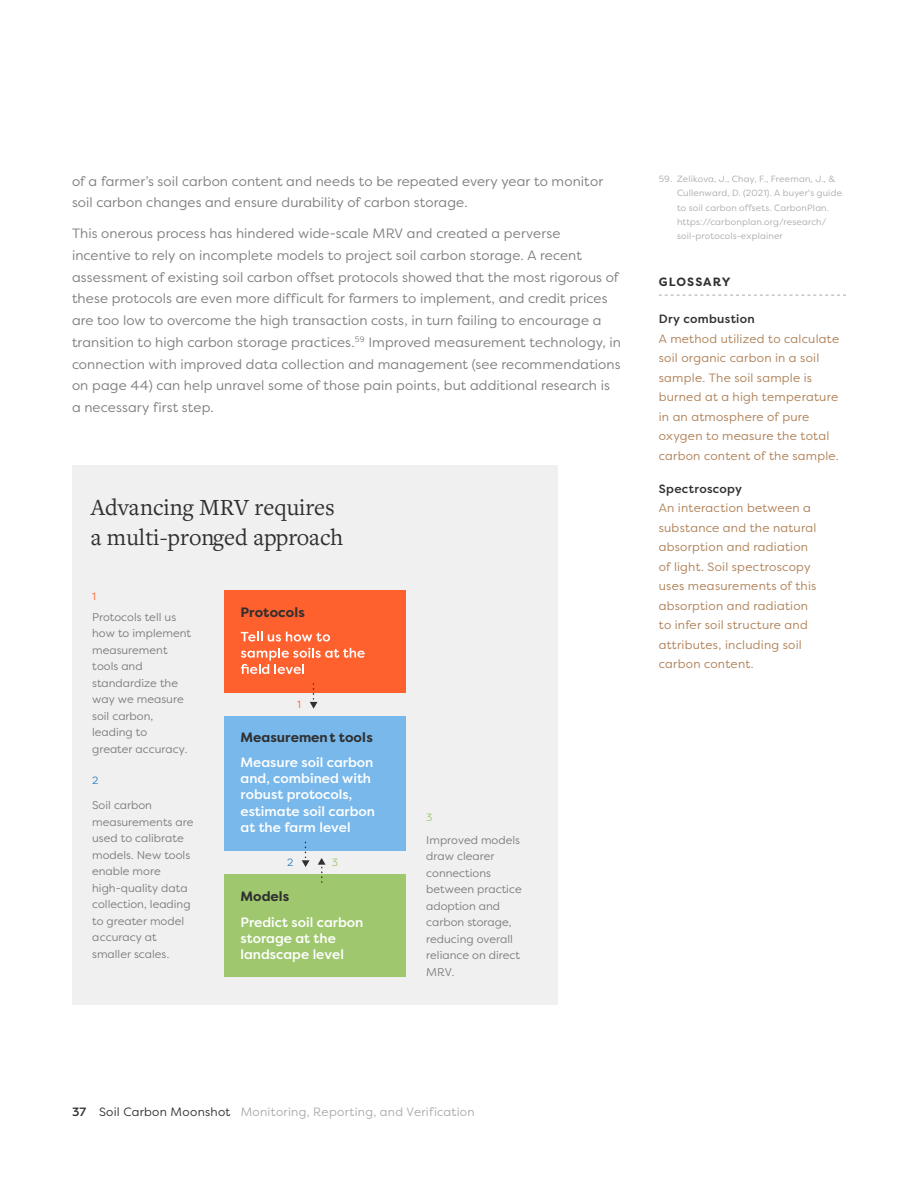
<style>
.page{position:relative;width:918px;height:1188px;background:#fff}
.page>*{position:absolute;margin:0;border:0;box-sizing:border-box;transform-origin:0 0}
.t1{font:24px/30px "Freight Text Pro";color:#303030}
.t2{font:13.5px/21.8px "Filson Pro";letter-spacing:.01em;color:#7d7d7d}
.t3{font:500 13.5px/16.2px "Filson Pro";color:#fff}
.t4{font:700 13.5px "Filson Pro";color:#303030}
.t5{font:12px/19.5px "Filson Pro";letter-spacing:.025em;color:#ae7f54}
.t6{font:12px "Filson Pro";letter-spacing:.025em;color:#aaa}
.t7{font:500 12px "Filson Pro";letter-spacing:.025em;color:#303030}
.t8{font:700 12px "Filson Pro";letter-spacing:.08em;color:#303030}
.t9{font:11.25px/16.5px "Filson Pro";color:#7d7d7d}
.t10{font:10.5px "Filson Pro";color:#2b82c4}
.t11{font:10.5px "Filson Pro";color:#ff612e}
.t12{font:10.5px "Filson Pro";color:#9ec76e}
.t13{font:9px/14.2px "Filson Pro";letter-spacing:.02em;color:#aaa}
.s1{font-weight:500;color:#303030}
.s2{color:#303030}
</style>
<div class="page">
<svg style="left:659px;top:295px;width:187px;height:1px"></svg>
<div style="left:72px;top:465px;width:486px;height:540px;background:#f0f0f0"></div>
<div style="left:224px;top:590px;width:182px;height:103px;background:#ff612e"></div>
<svg style="left:241px;top:632px;width:21px;height:10px"></svg>
<svg style="left:268px;top:632px;width:62px;height:10px"></svg>
<svg style="left:241px;top:648px;width:124px;height:26px"></svg>
<div style="left:224px;top:874px;width:182px;height:103px;background:#9ec76e"></div>
<div style="left:224px;top:716px;width:182px;height:135px;background:#78b8eb"></div>
<svg style="left:310px;top:684px;width:8px;height:25px"></svg>
<svg style="left:302px;top:842px;width:8px;height:25px"></svg>
<svg style="left:318px;top:858px;width:8px;height:25px"></svg>
<p class="t2" style="left:72px;top:170px;width:533px">of a farmer’s soil carbon content and needs to be repeated every year to monitor soil carbon changes and ensure durability of carbon storage.</p>
<p class="t2" style="left:72px;top:222px;width:551px">This onerous process has hindered wide-scale MRV and created a perverse incentive to rely on incomplete models to project soil carbon storage. A recent assessment of existing soil carbon offset protocols showed that the most rigorous of these protocols are even more difficult for farmers to implement, and credit prices are too low to overcome the high transaction costs, in turn failing to encourage a transition to high carbon storage practices.<sup>59</sup> Improved measurement technology, in connection with improved data collection and management (see recommendations on page 44) can help unravel some of those pain points, but additional research is a necessary first step.</p>
<h1 class="t1" style="left:91px;top:492px;width:254px">Advancing MRV requires a multi-pronged approach</h1>
<p class="t11" style="left:92px;top:590px;width:5px">1</p>
<p class="t9" style="left:92px;top:608px;width:101px">Protocols tell us how to implement measurement tools and standardize the way we measure soil carbon, leading to<br>greater accuracy.</p>
<p class="t10" style="left:92px;top:774px;width:8px">2</p>
<p class="t9" style="left:92px;top:797px;width:103px">Soil carbon measurements are used to calibrate models. New tools enable more high-quality data collection, leading to greater model accuracy at smaller scales.</p>
<p class="t4" style="left:241px;top:604px;width:66px">Protocols</p>
<p class="t11" style="left:297px;top:697px;width:5px">1</p>
<p class="t4" style="left:241px;top:729px;width:134px">Measurement tools</p>
<p class="t3" style="left:241px;top:754px;width:136px">Measure soil carbon and, combined with robust protocols, estimate soil carbon at the farm level</p>
<p class="t10" style="left:287px;top:855px;width:8px">2</p>
<p class="t4" style="left:241px;top:888px;width:50px">Models</p>
<p class="t12" style="left:332px;top:855px;width:8px">3</p>
<p class="t3" style="left:241px;top:914px;width:124px">Predict soil carbon storage at the landscape level</p>
<p class="t12" style="left:426px;top:810px;width:8px">3</p>
<p class="t9" style="left:426px;top:831px;width:97px">Improved models draw clearer connections between practice adoption and carbon storage, reducing overall reliance on direct<br>MRV.</p>
<p class="t13" style="left:677px;top:172px;width:167px;text-indent:-18px">59. Zelikova, J., Chay, F., Freeman, J., &amp; Cullenward, D. (2021). A buyer's guide to soil carbon offsets. CarbonPlan. https://carbonplan.org/research/ soil-protocols-explainer</p>
<p class="t8" style="left:659px;top:274px;width:73px">GLOSSARY</p>
<p class="t7" style="left:659px;top:311px;width:98px">Dry combustion</p>
<p class="t5" style="left:659px;top:328px;width:182px">A method utilized to calculate soil organic carbon in a soil sample. The soil sample is burned at a high temperature in an atmosphere of pure oxygen to measure the total carbon content of the sample.</p>
<p class="t7" style="left:659px;top:480px;width:85px">Spectroscopy</p>
<p class="t5" style="left:659px;top:498px;width:159px">An interaction between a substance and the natural absorption and radiation of light. Soil spectroscopy uses measurements of this absorption and radiation to infer soil structure and attributes, including soil carbon content.</p>
<p class="t6" style="left:72px;top:1104px;width:404px"><span class="s1">37</span> <span class="s2">Soil Carbon Moonshot</span> Monitoring, Reporting, and Verification</p>
</div>
